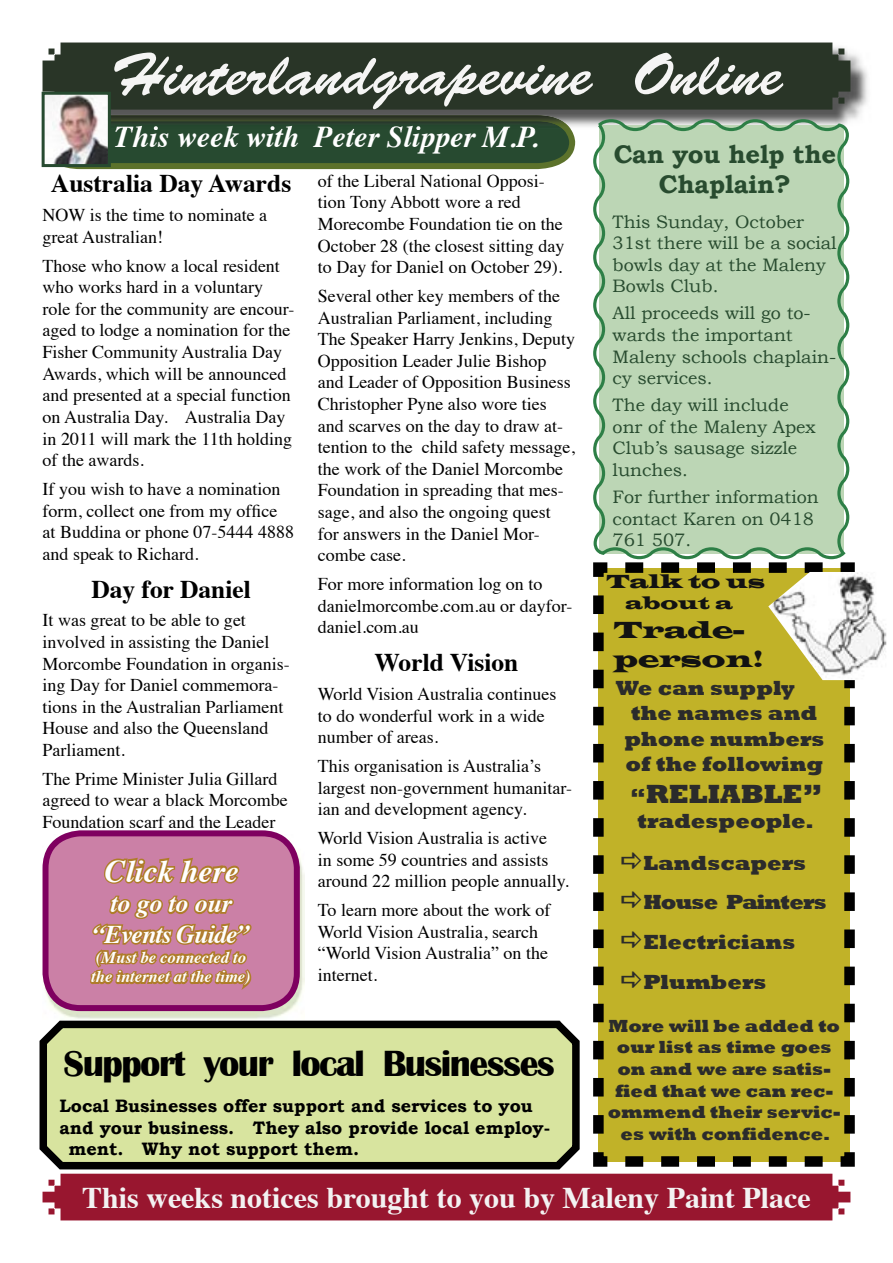
<style>
.page{position:relative;width:893px;height:1263px;background:#fff}
.page>*{position:absolute;margin:0;border:0;box-sizing:border-box;transform-origin:0 0}
.t1{font:60px "Brush Script Std";color:#f5f5f4}
.t2{font:700 37.5px "Britannic";letter-spacing:-.04em;color:#000}
.t3{font:italic 700 31.5px "Times";color:#fff}
.t4{font:700 30px "Times";color:#f3f2f2}
.t5{font:italic 700 30px "Times";color:#fff}
.t6{font:800 27px "Rockwell";color:#2b2b2b}
.t7{font:700 25.5px "Times";color:#000}
.t8{font:italic 700 25.5px/30.6px "Times";letter-spacing:-.03em;color:#fff;text-align:center}
.t9{font:700 25.5px/30.6px "Bookman Old Style";letter-spacing:-.01em;color:#284b2f;text-align:center}
.t10{font:24px/28.8px "Latin Wide";color:#121212}
.t11{font:800 21px/40px "Rockwell";color:#2b2b2b}
.t12{font:19.5px "Latin Wide";color:#121212}
.t13{font:18px/21.6px "Times";color:#000}
.t14{font:18px/21.6px "Bookman Old Style";color:#284b2f}
.t15{font:700 18px "Bookman Old Style";color:#000}
.t16{font:800 18px/21.6px "Rockwell";color:#2b2b2b;text-align:center}
.t17{font:18px "Latin Wide";color:#121212}
.t18{font:italic 700 16.5px/19.8px "Times";color:#fff}
.s1{font-size:21px}
</style>
<div class="page">
<div style="left:43px;top:1174px;width:807px;height:46px;background:#98162f"></div>
<svg style="left:40px;top:1021px;width:540px;height:148px;background:#bfc98d"></svg>
<svg style="left:593px;top:562px;width:262px;height:605px;background:#b7aa2b"></svg>
<img style="left:768px;top:572px;width:118px;height:108px">
<img style="left:575px;top:53px;width:293px;height:74px">
<div style="left:43px;top:43px;width:807px;height:67px;background:#293527"></div>
<svg style="left:42px;top:92px;width:533px;height:77px;background:#435641"></svg>
<img style="left:42px;top:858px;width:262px;height:161px">
<svg style="left:43px;top:830px;width:257px;height:181px;background:#bf7589"></svg>
<svg style="left:593px;top:119px;width:256px;height:440px;background:#b9d4b4"></svg>
<svg style="left:621px;top:852px;width:20px;height:16px"></svg>
<svg style="left:621px;top:892px;width:20px;height:16px"></svg>
<svg style="left:621px;top:932px;width:20px;height:16px"></svg>
<svg style="left:621px;top:971px;width:20px;height:16px"></svg>
<h1 class="t1" style="left:110px;top:41px;width:674px">Hinterlandgrapevine Online</h1>
<h3 class="t5" style="left:114px;top:108px;width:426px">This week with Peter Slipper M.P.</h3>
<h3 class="t7" style="left:51px;top:159px;width:242px">Australia Day Awards</h3>
<p class="t13" style="left:43px;top:203px;width:226px">NOW is the time to nominate a great Australian!</p>
<p class="t13" style="left:43px;top:253px;width:254px">Those who know a local resident who works hard in a voluntary role for the community are encour&shy;aged to lodge a nomination for the<br>Fisher Community Australia Day<br>Awards, which will be announced and presented at a special function on Australia Day. Australia Day in 2011 will mark the 11th holding of the awards.</p>
<p class="t13" style="left:43px;top:476px;width:253px">If you wish to have a nomination form, collect one from my office at Buddina or phone 07-5444 4888 and speak to Richard.</p>
<h3 class="t7" style="left:91px;top:564px;width:161px">Day for Daniel</h3>
<p class="t13" style="left:43px;top:608px;width:249px">It was great to be able to get involved in assisting the Daniel<br>Morcombe Foundation in organis&shy;ing Day for Daniel commemora&shy;tions in the Australian Parliament<br>House and also the Queensland<br>Parliament.</p>
<p class="t13" style="left:43px;top:766px;width:247px">The Prime Minister Julia Gillard agreed to wear a black Morcombe<br>Foundation scarf and the Leader</p>
<h3 class="t3" style="left:105px;top:841px;width:135px">Click here</h3>
<h3 class="t8" style="left:93px;top:886px;width:158px">to go to our “Events Guide”</h3>
<p class="t18" style="left:91px;top:946px;width:161px">(Must be connected to the internet at the time)</p>
<p class="t13" style="left:318px;top:168px;width:248px">of the Liberal National Opposi&shy;tion Tony Abbott wore a red<br>Morecombe Foundation tie on the<br>October 28 (the closest sitting day to Day for Daniel on October 29).</p>
<p class="t13" style="left:318px;top:284px;width:259px">Several other key members of the<br>Australian Parliament, including<br>The Speaker Harry Jenkins, Deputy<br>Opposition Leader Julie Bishop and Leader of Opposition Business<br>Christopher Pyne also wore ties and scarves on the day to draw at&shy;tention to the child safety message, the work of the Daniel Morcombe<br>Foundation in spreading that mes&shy;sage, and also the ongoing quest for answers in the Daniel Mor&shy;combe case.</p>
<p class="t13" style="left:318px;top:572px;width:256px">For more information log on to danielmorcombe.com.au or dayfor&shy;daniel.com.au</p>
<h3 class="t7" style="left:375px;top:638px;width:145px">World Vision</h3>
<p class="t13" style="left:318px;top:681px;width:240px">World Vision Australia continues to do wonderful work in a wide number of areas.</p>
<p class="t13" style="left:318px;top:753px;width:256px">This organisation is Australia’s largest non-government humanitar&shy;ian and development agency.</p>
<p class="t13" style="left:318px;top:825px;width:253px">World Vision Australia is active<br>in some 59 countries and assists around 22 million people annually.</p>
<p class="t13" style="left:318px;top:897px;width:234px">To learn more about the work of<br>World Vision Australia, search “World Vision Australia” on the internet.</p>
<h2 class="t2" style="left:64px;top:1042px;width:493px">Support your local Businesses</h2>
<p class="t15" style="left:59px;top:1095px;width:475px">Local Businesses offer support and services to you</p>
<p class="t15" style="left:59px;top:1117px;width:492px">and your business. They also provide local employ-</p>
<p class="t15" style="left:68px;top:1138px;width:292px">ment. Why not support them.</p>
<h3 class="t9" style="left:614px;top:138px;width:224px">Can you help the<br>Chaplain?</h3>
<p class="t14" style="left:613px;top:211px;width:226px">This Sunday, October<br>31st there will be a social bowls day at the Maleny<br>Bowls Club.</p>
<p class="t14" style="left:613px;top:302px;width:225px">All proceeds will go to&shy;wards the important<br>Maleny schools chaplain&shy;cy services.</p>
<p class="t14" style="left:613px;top:394px;width:205px">The day will include onr of the Maleny Apex<br>Club’s sausage sizzle lunches.</p>
<p class="t14" style="left:613px;top:486px;width:208px">For further information contact Karen on 0418<br>761 507.</p>
<p class="t12" style="left:606px;top:569px;width:160px">Talk to us</p>
<p class="t17" style="left:625px;top:592px;width:109px">about a</p>
<h3 class="t10" style="left:614px;top:615px;width:152px">Trade&shy;person!</h3>
<p class="t11" style="left:616px;top:668px;width:180px">We can supply</p>
<p class="t11" style="left:631px;top:694px;width:188px">the names and</p>
<p class="t11" style="left:624px;top:719px;width:201px">phone numbers</p>
<p class="t11" style="left:625px;top:744px;width:199px">of the following</p>
<h3 class="t6" style="left:631px;top:778px;width:193px"><span class="s1">“</span>RELIABLE”</h3>
<p class="t11" style="left:637px;top:802px;width:191px">tradespeople.<br>Landscapers<br>House Painters<br>Electricians<br>Plumbers</p>
<p class="t16" style="left:608px;top:1015px;width:235px">More will be added to our list as time goes on and we are satis&shy;fied that we can rec&shy;ommend their servic&shy;es with confidence.</p>
<h3 class="t4" style="left:82px;top:1169px;width:730px">This weeks notices brought to you by Maleny Paint Place</h3>
</div>
